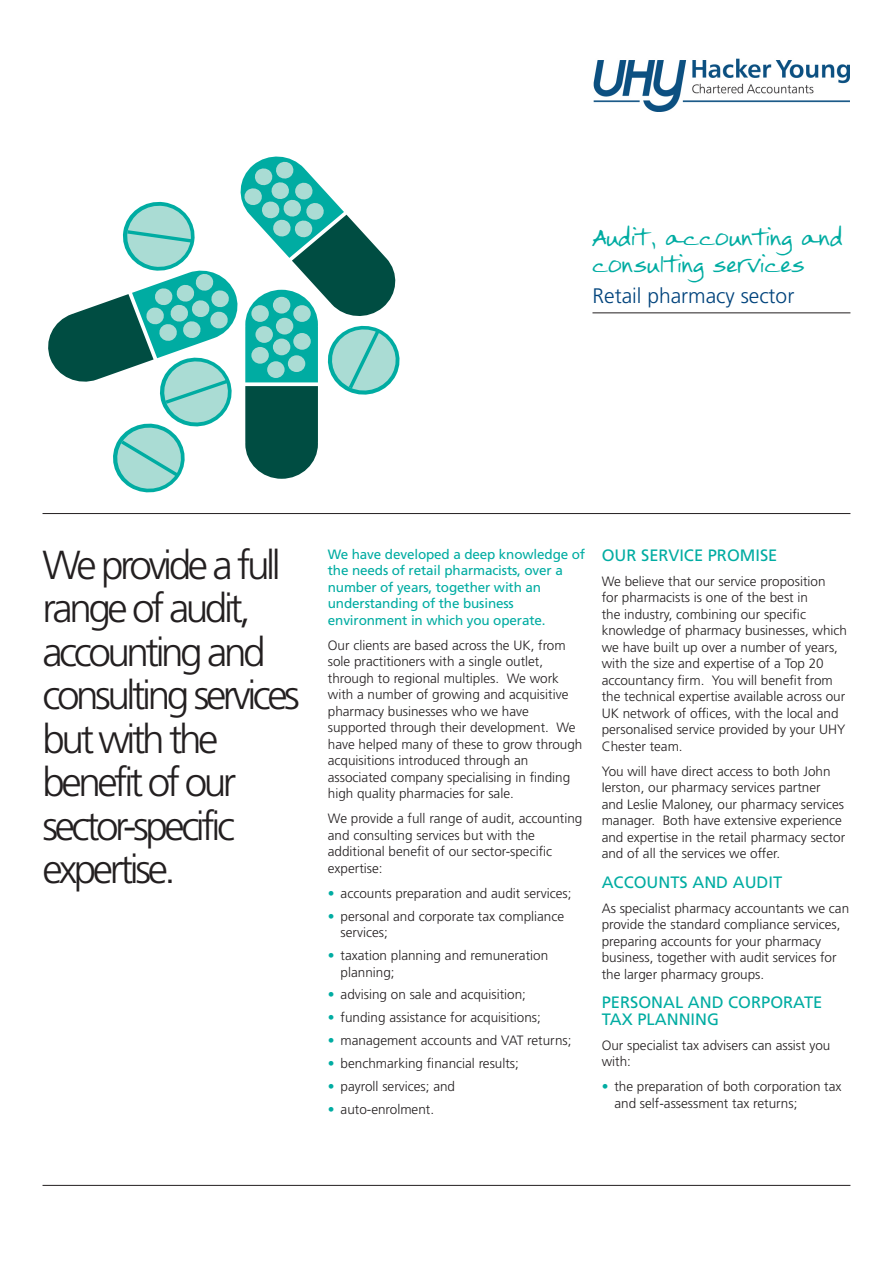
<style>
.page{position:relative;width:893px;height:1263px;background:#fff}
.page>*{position:absolute;margin:0;border:0;box-sizing:border-box;transform-origin:0 0}
.t1{font:300 40.5px/43.5px "Frutiger LT Std";letter-spacing:-.085em;color:#231f20}
.t2{font:300 21px "Frutiger LT Std";color:#01437c}
.Service_leaflet_titl{font:18px/27px "FG Rebecca";color:#00aca2}
.Body_copy{font:16.5px/16.5px "Frutiger LT Std";color:#00aca2}
.Subhead{font:16.5px "Frutiger LT Std";color:#00aca2}
.Intro_copy{font:300 13.5px/16.5px "Frutiger LT Std";color:#231f20}
.Body_copy-2{font:300 13.5px/16.5px "Frutiger LT Std";color:#231f20}
.Intro_copy-2{font:13.5px/16.5px "Frutiger LT Std";letter-spacing:-.01em;color:#00aca2}
.s1{color:#00aca2}
</style>
<div class="page">
<hr style="left:43px;top:513px;width:807px;height:1px;background:#231f20">
<hr style="left:592px;top:313px;width:258px;height:1px;background:#231f20">
<hr style="left:43px;top:1185px;width:807px;height:1px;background:#231f20">
<img style="left:593px;top:58px;width:257px;height:54px">
<svg style="left:48px;top:157px;width:351px;height:335px"></svg>
<p class="Service_leaflet_titl" style="left:592px;top:225px;width:252px">Audit, accounting and consulting services</p>
<p class="t2" style="left:592px;top:284px;width:203px">Retail pharmacy sector</p>
<p class="t1" style="left:43px;top:544px;width:259px">We provide a full range of audit, accounting and consulting services but with the benefit of our sector-specific expertise.</p>
<p class="Intro_copy-2" style="left:328px;top:546px;width:259px">We have developed a deep knowledge of the needs of retail pharmacists, over a number of years, together with an understanding of the business environment in which you operate.</p>
<p class="Intro_copy" style="left:328px;top:637px;width:256px">Our clients are based across the UK, from sole practitioners with a single outlet, through to regional multiples. We work with a number of growing and acquisitive pharmacy businesses who we have supported through their development. We have helped many of these to grow through acquisitions introduced through an associated company specialising in finding high quality pharmacies for sale.</p>
<p class="Intro_copy" style="left:328px;top:810px;width:256px">We provide a full range of audit, accounting and consulting services but with the additional benefit of our sector-specific expertise:</p>
<p class="Intro_copy" style="left:328px;top:885px;width:245px"><span class="s1">•</span> accounts preparation and audit services;</p>
<p class="Intro_copy" style="left:341px;top:908px;width:225px;text-indent:-13px"><span class="s1">•</span> personal and corporate tax compliance services;</p>
<p class="Intro_copy" style="left:341px;top:947px;width:209px;text-indent:-13px"><span class="s1">•</span> taxation planning and remuneration planning;</p>
<p class="Intro_copy" style="left:328px;top:987px;width:200px"><span class="s1">•</span> advising on sale and acquisition;</p>
<p class="Intro_copy" style="left:328px;top:1009px;width:215px"><span class="s1">•</span> funding assistance for acquisitions;</p>
<p class="Intro_copy" style="left:328px;top:1032px;width:245px"><span class="s1">•</span> management accounts and VAT returns;</p>
<p class="Intro_copy" style="left:328px;top:1055px;width:193px"><span class="s1">•</span> benchmarking financial results;</p>
<p class="Intro_copy" style="left:328px;top:1078px;width:129px"><span class="s1">•</span> payroll services; and</p>
<p class="Intro_copy" style="left:328px;top:1101px;width:108px"><span class="s1">•</span> auto-enrolment.</p>
<p class="Subhead" style="left:602px;top:545px;width:177px">OUR SERVICE PROMISE</p>
<p class="Body_copy-2" style="left:602px;top:573px;width:247px">We believe that our service proposition<br>for pharmacists is one of the best in<br>the industry, combining our specific knowledge of pharmacy businesses, which we have built up over a number of years, with the size and expertise of a Top 20 accountancy firm. You will benefit from the technical expertise available across our UK network of offices, with the local and personalised service provided by your UHY Chester team.</p>
<p class="Body_copy-2" style="left:602px;top:763px;width:245px">You will have direct access to both John Ierston, our pharmacy services partner and Leslie Maloney, our pharmacy services manager. Both have extensive experience and expertise in the retail pharmacy sector and of all the services we offer.</p>
<p class="Body_copy" style="left:602px;top:874px;width:182px">ACCOUNTS AND AUDIT</p>
<p class="Body_copy-2" style="left:602px;top:900px;width:249px">As specialist pharmacy accountants we can provide the standard compliance services, preparing accounts for your pharmacy business, together with audit services for the larger pharmacy groups.</p>
<p class="Body_copy" style="left:602px;top:994px;width:222px">PERSONAL AND CORPORATE<br>TAX PLANNING</p>
<p class="Body_copy-2" style="left:602px;top:1037px;width:230px">Our specialist tax advisers can assist you with:</p>
<p class="Intro_copy" style="left:614px;top:1078px;width:229px;text-indent:-13px"><span class="s1">•</span> the preparation of both corporation tax and self-assessment tax returns;</p>
</div>
